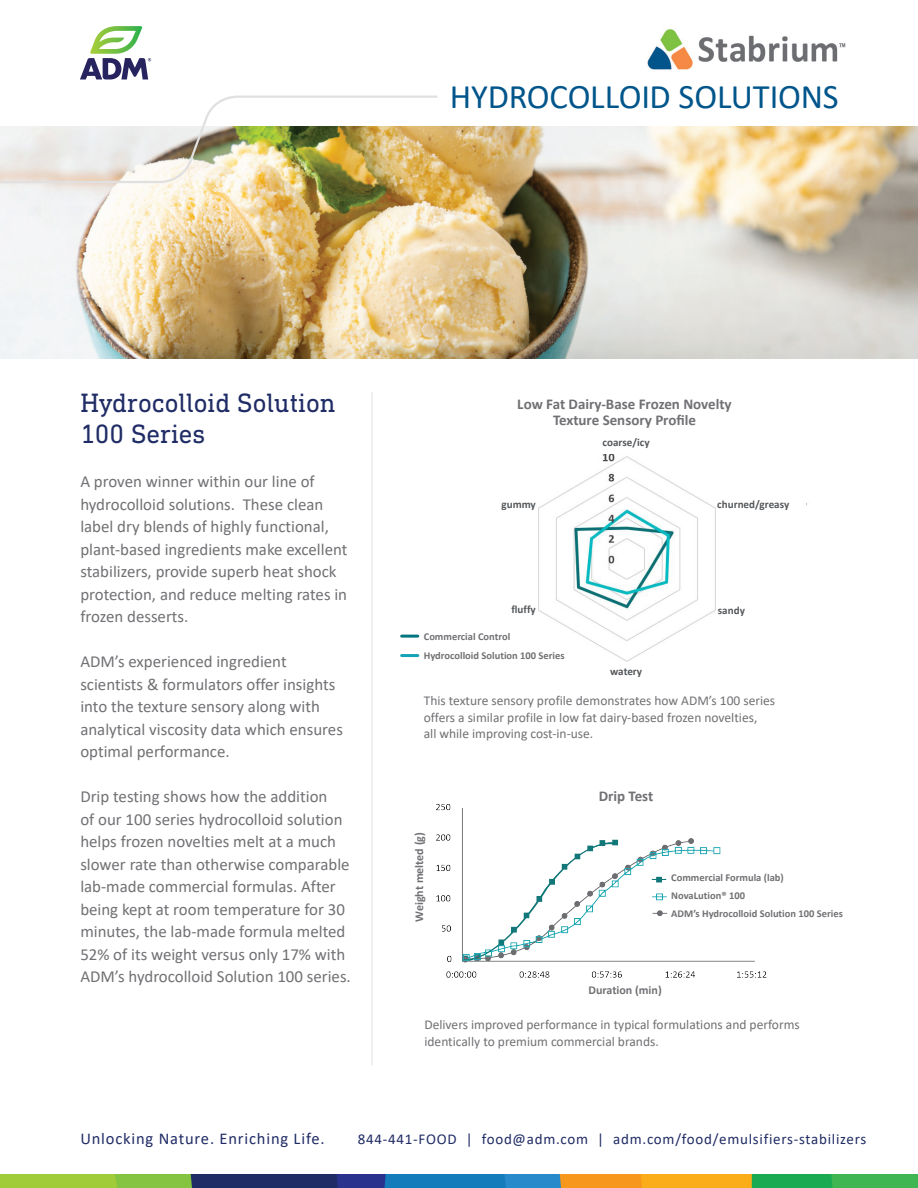
<style>
.page{position:relative;width:918px;height:1188px;background:#fff}
.page>*{position:absolute;margin:0;border:0;box-sizing:border-box;transform-origin:0 0}
.Name__top{font:34.5px "Calibri";letter-spacing:-.005em;color:#00558b}
.Headline_Blue_small{font:27px/30.8px "DIN Next Slab Pro";color:#202c65}
.Body{font:16.8px/22.5px "Calibri";color:#717074}
.t1{font:16.5px "Calibri";letter-spacing:.05em;color:#202c65}
.t2{font:15px "Calibri";letter-spacing:.05em;color:#202c65}
.Body_small_10pt{font:700 15px/16.5px "Calibri";color:#717074;text-align:center}
.Body-2{font:13.5px/16.5px "Calibri";color:#717074}
.Body-3{font:700 12px "Calibri";color:#717074}
.Body-4{font:700 11.1px "Calibri";color:#54575a}
.Body-5{font:700 10.5px "Calibri";color:#717074}
</style>
<div class="page">
<img style="left:538px;top:454px;width:269px;height:208px">
<div style="left:717px;top:500px;width:89px;height:30px;background:#fff"></div>
<div style="left:718px;top:605px;width:88px;height:30px;background:#fff"></div>
<img style="left:0;top:126px;width:918px;height:233px">
<div style="left:424px;top:651px;width:179px;height:51px;background:#fff"></div>
<hr style="left:402px;top:654px;width:16px;height:3px;background:#12a4b5">
<hr style="left:402px;top:635px;width:16px;height:3px;background:#007580">
<img style="left:436px;top:804px;width:331px;height:174px">
<div style="left:668px;top:871px;width:111px;height:48px;background:#fff"></div>
<div style="left:564px;top:790px;width:124px;height:24px;background:#fff"></div>
<div style="left:671px;top:873px;width:179px;height:59px;background:#fff"></div>
<svg style="left:80px;top:26px;width:71px;height:53px"></svg>
<svg style="left:0;top:1175px;width:918px;height:13px;background:#678e5d"></svg>
<hr style="left:371px;top:392px;width:2px;height:673px;background:#ebebec">
<img style="left:647px;top:29px;width:199px;height:41px">
<img style="left:0;top:95px;width:440px;height:89px">
<p class="Name__top" style="left:450px;top:73px;width:390px">HYDROCOLLOID SOLUTIONS</p>
<p class="Headline_Blue_small" style="left:80px;top:387px;width:257px">Hydrocolloid Solution<br>100 Series</p>
<p class="Body" style="left:80px;top:470px;width:269px">A proven winner within our line of hydrocolloid solutions. These clean label dry blends of highly functional, plant-based ingredients make excellent stabilizers, provide superb heat shock protection, and reduce melting rates in frozen desserts.</p>
<p class="Body" style="left:80px;top:650px;width:264px">ADM’s experienced ingredient scientists &amp; formulators offer insights into the texture sensory along with analytical viscosity data which ensures optimal performance.</p>
<p class="Body" style="left:80px;top:785px;width:272px">Drip testing shows how the addition<br>of our 100 series hydrocolloid solution helps frozen novelties melt at a much slower rate than otherwise comparable lab-made commercial formulas. After being kept at room temperature for 30 minutes, the lab-made formula melted 52% of its weight versus only 17% with ADM’s hydrocolloid Solution 100 series.</p>
<p class="Body_small_10pt" style="left:517px;top:395px;width:216px">Low Fat Dairy-Base Frozen Novelty<br>Texture Sensory Profile</p>
<p class="Body-4" style="left:502px;top:497px;width:36px">gummy</p>
<p class="Body-4" style="left:511px;top:602px;width:26px">fluffy</p>
<p class="Body-5" style="left:424px;top:629px;width:88px">Commercial Control</p>
<p class="Body-5" style="left:424px;top:648px;width:142px">Hydrocolloid Solution 100 Series</p>
<p class="Body-4" style="left:603px;top:435px;width:49px">coarse/icy</p>
<p class="Body-4" style="left:610px;top:664px;width:34px">watery</p>
<p class="Body-4" style="left:717px;top:497px;width:74px">churned/greasy</p>
<p class="Body-4" style="left:718px;top:602px;width:29px">sandy</p>
<p class="Body-2" style="left:424px;top:692px;width:353px">This texture sensory profile demonstrates how ADM’s 100 series offers a similar profile in low fat dairy-based frozen novelties,<br>all while improving cost-in-use.</p>
<p class="Body-3" style="left:411px;top:922px;width:91px;rotate:-90deg">Weight melted (g)</p>
<p class="Body_small_10pt" style="left:599px;top:787px;width:56px">Drip Test</p>
<p class="Body-5" style="left:671px;top:870px;width:114px">Commercial Formula (lab)</p>
<p class="Body-5" style="left:671px;top:888px;width:75px">NovaLution® 100</p>
<p class="Body-5" style="left:671px;top:906px;width:173px">ADM’s Hydrocolloid Solution 100 Series</p>
<p class="Body-3" style="left:589px;top:982px;width:75px">Duration (min)</p>
<p class="Body-2" style="left:424px;top:1016px;width:377px">Delivers improved performance in typical formulations and performs identically to premium commercial brands.</p>
<p class="t1" style="left:80px;top:1127px;width:246px">Unlocking Nature. Enriching Life.</p>
<p class="t2" style="left:358px;top:1128px;width:510px">844-441-FOOD | food@adm.com | adm.com/food/emulsifiers-stabilizers</p>
</div>
